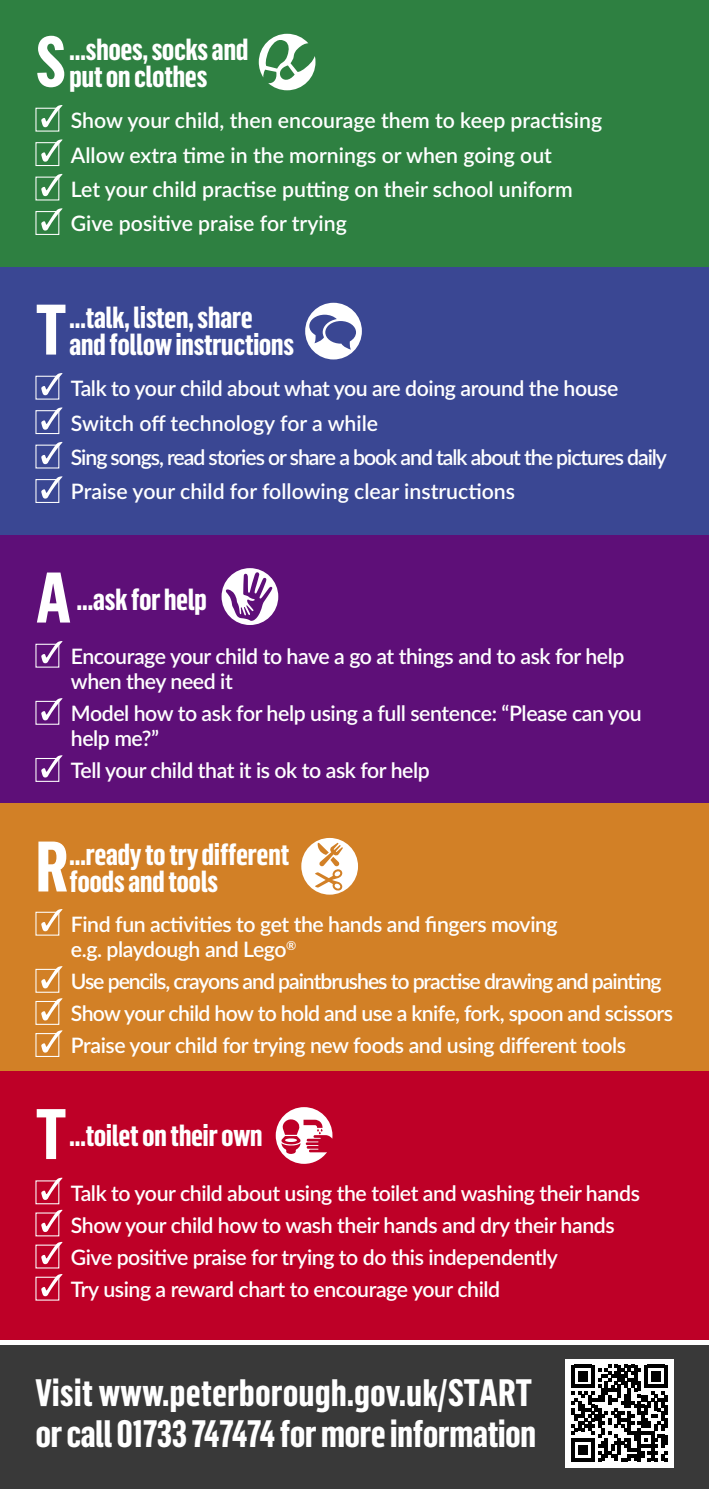
<style>
.page{position:relative;width:709px;height:1489px;background:#fff}
.page>*{position:absolute;margin:0;border:0;box-sizing:border-box;transform-origin:0 0}
.t1{font:700 70px "Flama Condensed";color:#fff}
.t2{font:700 37.5px/41px "Flama Condensed";letter-spacing:-.02em;color:#fff}
.t3{font:700 30px/27.5px "Flama Condensed";letter-spacing:-.02em;color:#fff}
.t4{font:600 21.25px/32px "Lato";letter-spacing:-.02em;color:#fff}
.t5{font:600 21.25px/34.5px "Lato";color:#fff}
</style>
<div class="page">
<div style="left:0;top:0;width:709px;height:268px;background:#2e8041"></div>
<div style="left:0;top:268px;width:709px;height:267px;background:#3a4793"></div>
<div style="left:0;top:535px;width:709px;height:268px;background:#5e0f78"></div>
<div style="left:0;top:803px;width:709px;height:268px;background:#d28026"></div>
<div style="left:0;top:1071px;width:709px;height:268px;background:#be0027"></div>
<div style="left:0;top:1345px;width:709px;height:143px;background:#393939"></div>
<svg style="left:41px;top:105px;width:21px;height:22px"></svg>
<div style="left:35px;top:142px;width:24px;height:24px;border:1px solid #fff"></div>
<svg style="left:41px;top:139px;width:21px;height:23px"></svg>
<svg style="left:41px;top:174px;width:21px;height:22px"></svg>
<div style="left:35px;top:211px;width:24px;height:24px;border:1px solid #fff"></div>
<svg style="left:41px;top:208px;width:21px;height:22px"></svg>
<svg style="left:41px;top:373px;width:21px;height:22px"></svg>
<div style="left:35px;top:410px;width:24px;height:24px;border:1px solid #fff"></div>
<svg style="left:41px;top:407px;width:21px;height:22px"></svg>
<svg style="left:41px;top:442px;width:21px;height:22px"></svg>
<div style="left:35px;top:479px;width:24px;height:24px;border:1px solid #fff"></div>
<svg style="left:41px;top:476px;width:21px;height:22px"></svg>
<svg style="left:41px;top:641px;width:21px;height:22px"></svg>
<svg style="left:41px;top:698px;width:21px;height:22px"></svg>
<svg style="left:41px;top:755px;width:21px;height:22px"></svg>
<svg style="left:41px;top:909px;width:21px;height:22px"></svg>
<svg style="left:41px;top:966px;width:21px;height:22px"></svg>
<svg style="left:41px;top:998px;width:21px;height:22px"></svg>
<svg style="left:41px;top:1030px;width:21px;height:22px"></svg>
<svg style="left:259px;top:34px;width:56px;height:56px"></svg>
<svg style="left:305px;top:303px;width:57px;height:56px"></svg>
<svg style="left:221px;top:568px;width:57px;height:57px"></svg>
<svg style="left:301px;top:837px;width:57px;height:57px"></svg>
<svg style="left:276px;top:1107px;width:56px;height:56px"></svg>
<svg style="left:41px;top:1177px;width:21px;height:22px"></svg>
<svg style="left:41px;top:1209px;width:21px;height:22px"></svg>
<svg style="left:41px;top:1241px;width:21px;height:22px"></svg>
<svg style="left:41px;top:1274px;width:21px;height:22px"></svg>
<div style="left:565px;top:1358px;width:108px;height:108px;background:#fff"></div>
<svg style="left:571px;top:1364px;width:96px;height:96px"></svg>
<h1 class="t1" style="left:35px;top:17px;width:32px">S</h1>
<h3 class="t3" style="left:69px;top:34px;width:181px">…shoes, socks and put on clothes</h3>
<p class="t5" style="left:71px;top:102px;width:533px">Show your child, then encourage them to keep practising Allow extra time in the mornings or when going out<br>Let your child practise putting on their school uniform Give positive praise for trying</p>
<h1 class="t1" style="left:35px;top:285px;width:33px">T</h1>
<h3 class="t3" style="left:69px;top:302px;width:227px">…talk, listen, share and follow instructions</h3>
<p class="t4" style="left:71px;top:370px;width:597px;line-height:34.5px">Talk to your child about what you are doing around the house Switch off technology for a while<br>Sing songs, read stories or share a book and talk about the pictures daily Praise your child for following clear instructions</p>
<h1 class="t1" style="left:35px;top:553px;width:38px">A</h1>
<h3 class="t3" style="left:76px;top:584px;width:132px">…ask for help</h3>
<p class="t4" style="left:71px;top:643px;width:555px;line-height:25px">Encourage your child to have a go at things and to ask for help when they need it</p>
<p class="t4" style="left:71px;top:700px;width:572px;line-height:25px">Model how to ask for help using a full sentence: “Please can you help me?”</p>
<p class="t4" style="left:71px;top:753px;width:360px">Tell your child that it is ok to ask for help</p>
<h1 class="t1" style="left:35px;top:822px;width:35px">R</h1>
<h3 class="t3" style="left:69px;top:839px;width:222px">…ready to try different foods and tools</h3>
<p class="t4" style="left:71px;top:910px;width:488px;line-height:25px">Find fun activities to get the hands and fingers moving e.g. playdough and Lego<sup>®</sup></p>
<p class="t4" style="left:71px;top:964px;width:603px">Use pencils, crayons and paintbrushes to practise drawing and painting<br>Show your child how to hold and use a knife, fork, spoon and scissors<br>Praise your child for trying new foods and using different tools</p>
<h1 class="t1" style="left:35px;top:1089px;width:33px">T</h1>
<h3 class="t3" style="left:69px;top:1120px;width:195px">…toilet on their own</h3>
<p class="t4" style="left:71px;top:1175px;width:570px">Talk to your child about using the toilet and washing their hands Show your child how to wash their hands and dry their hands Give positive praise for trying to do this independently<br>Try using a reward chart to encourage your child</p>
<h2 class="t2" style="left:35px;top:1371px;width:502px">Visit www.peterborough.gov.uk/START or call 01733 747474 for more information</h2>
</div>
